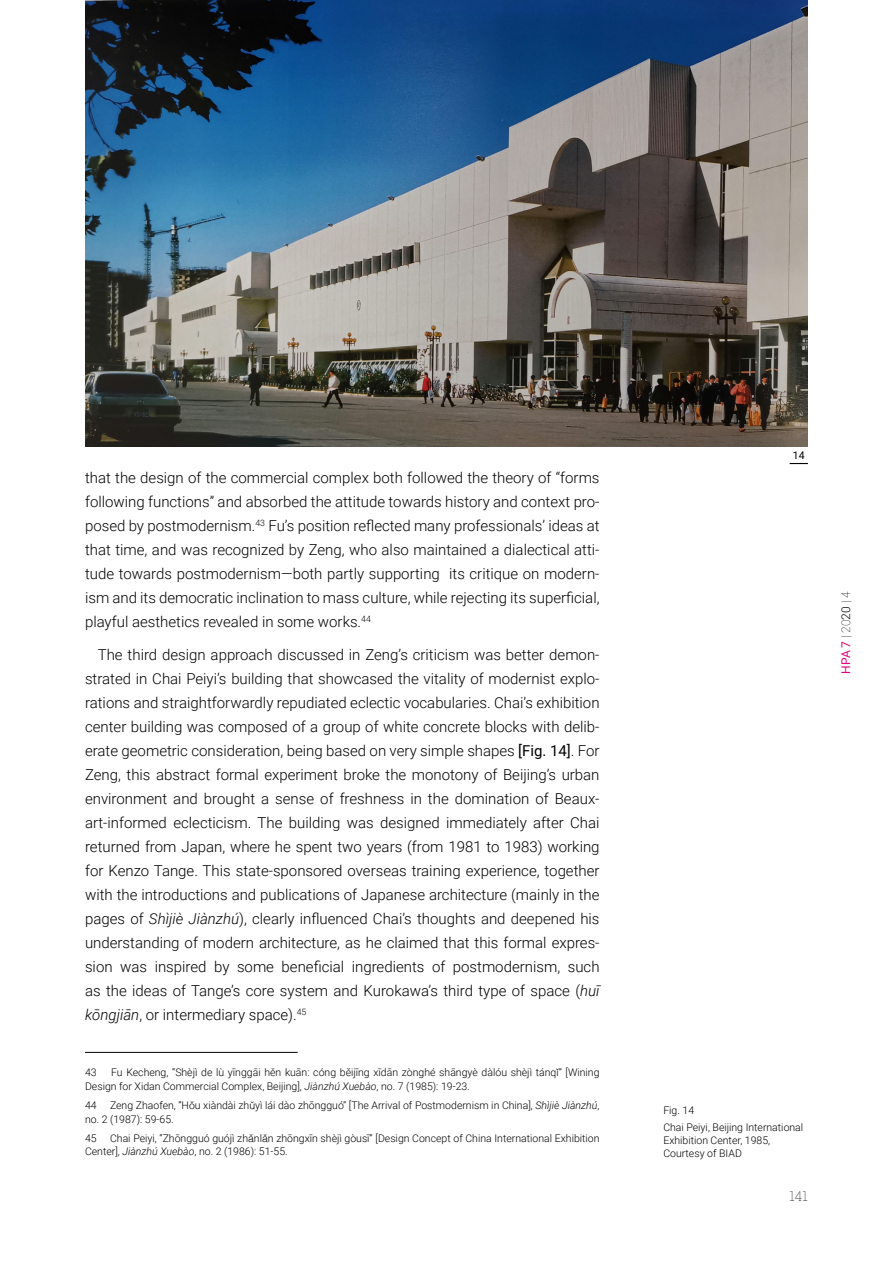
<style>
.page{position:relative;width:893px;height:1263px;background:#fff}
.page>*{position:absolute;margin:0;border:0;box-sizing:border-box;transform-origin:0 0}
.t1{font:300 15px/24px "Roboto";color:#000;text-align:justify}
.t2{font:100 13.5px "Roboto Slab";color:#000}
.t3{font:100 12px "Roboto";color:#000}
.t4{font:300 10.5px/13.5px "Roboto";color:#000}
.t5{font:10.5px "Roboto";color:#000}
.s1{font-weight:400}
.s2{font-style:italic}
.s3{font-family:"Helvetica"}
.s4{font-weight:400;color:#e6007d}
.s5{font-weight:300}
</style>
<div class="page">
<hr style="left:85px;top:1052px;width:213px;height:1px;background:#000">
<img style="left:85px;top:0;width:723px;height:446px">
<svg style="left:790px;top:463px;width:18px;height:1px"></svg>
<p class="t1" style="left:85px;top:465px;width:516px">that the design of the commercial complex both followed the theory of “forms following functions” and absorbed the attitude towards history and context pro&shy;posed by postmodernism.<sup>43</sup> Fu’s position reflected many professionals’ ideas at that time, and was recognized by Zeng, who also maintained a dialectical atti&shy;tude towards postmodernism—both partly supporting its critique on modern&shy;ism and its democratic inclination to mass culture, while rejecting its superficial, playful aesthetics revealed in some works.<sup>44</sup></p>
<p class="t1" style="left:85px;top:642px;width:516px;text-indent:13px">The third design approach discussed in Zeng’s criticism was better demon&shy;strated in Chai Peiyi’s building that showcased the vitality of modernist explo&shy;rations and straightforwardly repudiated eclectic vocabularies. Chai’s exhibition center building was composed of a group of white concrete blocks with delib&shy;erate geometric consideration, being based on very simple shapes <span class="s1">[Fig. 14]</span>. For Zeng, this abstract formal experiment broke the monotony of Beijing’s urban environment and brought a sense of freshness in the domination of Beaux&shy;art-informed eclecticism. The building was designed immediately after Chai returned from Japan, where he spent two years (from 1981 to 1983) working for Kenzo Tange. This state-sponsored overseas training experience, together with the introductions and publications of Japanese architecture (mainly in the pages of <span class="s2">Shìjiè Jiànzhú</span>), clearly influenced Chai’s thoughts and deepened his understanding of modern architecture, as he claimed that this formal expres&shy;sion was inspired by some beneficial ingredients of postmodernism, such as the ideas of Tange’s core system and Kurokawa’s third type of space (<span class="s2">huī kōngjiān</span>, or intermediary space).<sup>45</sup></p>
<p class="t4" style="left:85px;top:1065px;width:516px;text-indent:26px">Fu Kecheng, “Shèjì de lù yīnggāi hěn kuān: cóng běijīng xīdān zònghé shāngyè dàlóu shèjì tánq<span class="s3">ǐ</span>” [Wining<br>Design for Xidan Commercial Complex, Beijing], <span class="s2">Jiànzhú Xuebào</span>, no. 7 (1985): 19-23.</p>
<p class="t4" style="left:85px;top:1098px;width:13px">44</p>
<p class="t4" style="left:85px;top:1065px;width:13px">43</p>
<p class="t4" style="left:85px;top:1098px;width:516px;text-indent:25px">Zeng Zhaofen, “H<span class="s3">ǒ</span>u xiàndài zh<span class="s3">ǔ</span>yì lái dào zhōngguó” [The Arrival of Postmodernism in China], <span class="s2">Shìjiè Jiànzhú</span>, no. 2 (1987): 59-65.</p>
<p class="t4" style="left:85px;top:1131px;width:13px">45</p>
<p class="t4" style="left:85px;top:1131px;width:516px;text-indent:25px">Chai Peiyi, “Zhōngguó guójì zh<span class="s3">ǎ</span>nl<span class="s3">ǎ</span>n zhōngxīn shèjì gòusī” [Design Concept of China International Exhibition<br>Center], <span class="s2">Jiànzhú Xuebào</span>, no. 2 (1986): 51-55.</p>
<p class="t5" style="left:793px;top:448px;width:13px">14</p>
<p class="t3" style="left:837px;top:674px;width:84px;rotate:-90deg"><span class="s4">HPA 7</span> | 20<span class="s5">20</span> | 4</p>
<p class="t4" style="left:663px;top:1101px;width:141px;line-height:17px">Fig. 14<br>Chai Peiyi, Beijing International</p>
<p class="t4" style="left:663px;top:1133px;width:108px;line-height:12.8px">Exhibition Center, 1985,<br>Courtesy of BIAD</p>
<p class="t2" style="left:789px;top:1186px;width:20px">141</p>
</div>
